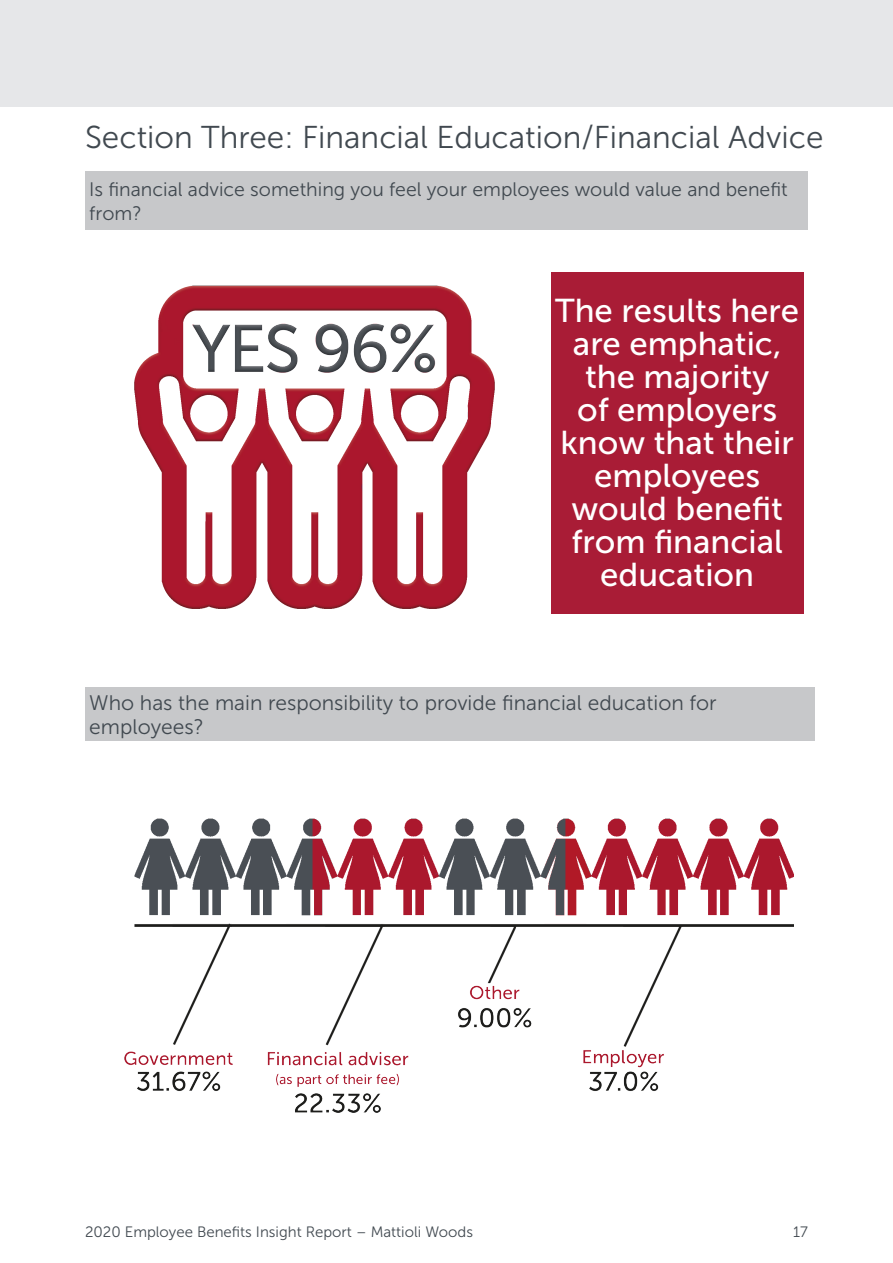
<style>
.page{position:relative;width:893px;height:1263px;background:#fff}
.page>*{position:absolute;margin:0;border:0;box-sizing:border-box;transform-origin:0 0}
.Body{font:33px/33px "Museo Sans 500";color:#fff;text-align:center}
.t1{font:31.5px "Museo Sans 300";color:#414950}
.Sub_Title_White{font:21px "Museo Sans 300";color:#414950}
.Sub_Title_White-2{font:19.5px/24px "Museo Sans 300";color:#414950}
.t2{font:15px "Museo Sans 300";color:#414950}
</style>
<div class="page">
<div style="left:0;top:0;width:893px;height:106px;background:#e6e7e9"></div>
<div style="left:85px;top:687px;width:729px;height:54px;background:#c7c8ca"></div>
<div style="left:85px;top:171px;width:723px;height:59px;background:#c7c8ca"></div>
<img style="left:134px;top:285px;width:361px;height:324px">
<div style="left:551px;top:272px;width:253px;height:342px;background:#a91c36"></div>
<img style="left:124px;top:818px;width:670px;height:294px">
<p class="t1" style="left:85px;top:120px;width:740px">Section Three: Financial Education/Financial Advice</p>
<p class="Sub_Title_White-2" style="left:89px;top:177px;width:700px">Is financial advice something you feel your employees would value and benefit from?</p>
<p class="Body" style="left:555px;top:294px;width:245px">The results here are emphatic, the majority<br>of employers know that their employees would benefit from financial education</p>
<p class="Sub_Title_White" style="left:89px;top:691px;width:629px">Who has the main responsibility to provide financial education for</p>
<p class="Sub_Title_White" style="left:89px;top:715px;width:116px">employees?</p>
<p class="t2" style="left:85px;top:1223px;width:390px">2020 Employee Benefits Insight Report – Mattioli Woods</p>
<p class="t2" style="left:793px;top:1223px;width:16px">17</p>
</div>
